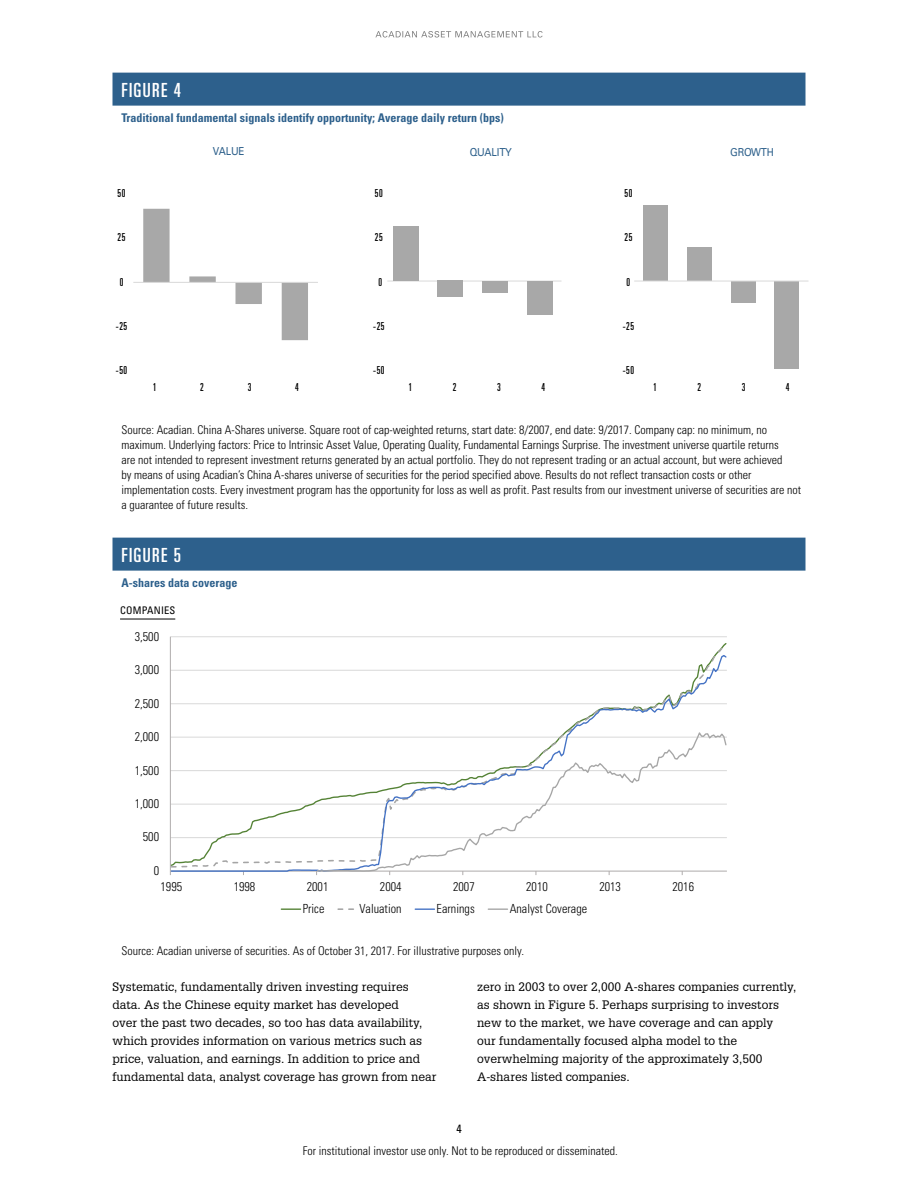
<style>
.page{position:relative;width:918px;height:1188px;background:#fff}
.page>*{position:absolute;margin:0;border:0;box-sizing:border-box;transform-origin:0 0}
.chart-header{font:ultra-condensed 19.5px "Univers LT Std";letter-spacing:.07em;color:#fff}
.t1{font:300 condensed 12.6px "Univers LT Std";color:#000}
.chart-disclosure{font:300 condensed 12px/15px "Univers LT Std";color:#000}
.body-first{font:12px/18px "Glypha LT Std";color:#000}
.chart-description{font:700 condensed 12px "Univers LT Std";color:#2d608c}
.t2{font:condensed 12px "Univers LT Std";color:#000}
.t3{font:ultra-condensed 10.95px "Univers LT Std";letter-spacing:.06em;color:#000;scale:.9 1}
.t4{font:10.95px "Univers LT Std";letter-spacing:-.02em;color:#2d608b;scale:.9 1}
.chart-axis-label{font:condensed 10.5px "Univers LT Std";letter-spacing:.02em;color:#000}
</style>
<div class="page">
<svg style="left:375px;top:31px;width:168px;height:7px"></svg>
<div style="left:112px;top:73px;width:694px;height:33px;background:#2d608c"></div>
<div style="left:112px;top:538px;width:694px;height:33px;background:#2d608c"></div>
<hr style="left:170px;top:636px;width:557px;height:1px;background:#d9d9d9">
<hr style="left:170px;top:637px;width:1px;height:234px;background:#afabab">
<svg style="left:170px;top:654px;width:557px;height:218px"></svg>
<svg style="left:316px;top:730px;width:411px;height:142px"></svg>
<svg style="left:281px;top:909px;width:20px;height:1px"></svg>
<svg style="left:338px;top:908px;width:16px;height:2px"></svg>
<svg style="left:415px;top:909px;width:19px;height:1px"></svg>
<svg style="left:488px;top:909px;width:20px;height:1px"></svg>
<svg style="left:143px;top:209px;width:165px;height:131px"></svg>
<hr style="left:133px;top:282px;width:185px;height:1px;background:#d9d9d9">
<hr style="left:387px;top:281px;width:175px;height:1px;background:#d9d9d9">
<div style="left:643px;top:206px;width:25px;height:75px;background:#a8a8a8"></div>
<div style="left:687px;top:248px;width:25px;height:33px;background:#a8a8a8"></div>
<div style="left:731px;top:281px;width:25px;height:21px;background:#a8a8a8"></div>
<div style="left:774px;top:281px;width:25px;height:87px;background:#a8a8a8"></div>
<hr style="left:634px;top:281px;width:175px;height:1px;background:#d9d9d9">
<div style="left:393px;top:226px;width:25px;height:55px;background:#a8a8a8"></div>
<div style="left:437px;top:281px;width:26px;height:16px;background:#a8a8a8"></div>
<div style="left:527px;top:281px;width:26px;height:34px;background:#a8a8a8"></div>
<div style="left:482px;top:281px;width:26px;height:11px;background:#a8a8a8"></div>
<hr style="left:120px;top:619px;width:55px;height:1px;background:#000">
<p class="chart-header" style="left:122px;top:79px;width:61px">FIGURE 4</p>
<p class="chart-description" style="left:122px;top:110px;width:384px">Traditional fundamental signals identify opportunity; Average daily return (bps)</p>
<p class="t3" style="left:118px;top:187px;width:10px">50</p>
<p class="t3" style="left:118px;top:231px;width:10px">25</p>
<p class="t3" style="left:120px;top:275px;width:6px">0</p>
<p class="t3" style="left:116px;top:320px;width:14px">-25</p>
<p class="t3" style="left:116px;top:364px;width:14px">-50</p>
<p class="t4" style="left:213px;top:145px;width:37px">VALUE</p>
<p class="t4" style="left:470px;top:146px;width:48px">QUALITY</p>
<p class="t4" style="left:730px;top:146px;width:50px">GROWTH</p>
<p class="t3" style="left:375px;top:187px;width:10px">50</p>
<p class="t3" style="left:375px;top:231px;width:10px">25</p>
<p class="t3" style="left:379px;top:275px;width:6px">0</p>
<p class="t3" style="left:373px;top:320px;width:14px">-25</p>
<p class="t3" style="left:373px;top:364px;width:14px">-50</p>
<p class="t3" style="left:624px;top:187px;width:10px">50</p>
<p class="t3" style="left:624px;top:231px;width:10px">25</p>
<p class="t3" style="left:627px;top:275px;width:6px">0</p>
<p class="t3" style="left:623px;top:320px;width:14px">-25</p>
<p class="t3" style="left:623px;top:364px;width:14px">-50</p>
<p class="t3" style="left:153px;top:381px;width:6px">1</p>
<p class="t3" style="left:200px;top:381px;width:6px">2</p>
<p class="t3" style="left:248px;top:381px;width:6px">3</p>
<p class="t3" style="left:295px;top:381px;width:6px">4</p>
<p class="t3" style="left:409px;top:381px;width:6px">1</p>
<p class="t3" style="left:453px;top:381px;width:6px">2</p>
<p class="t3" style="left:497px;top:381px;width:6px">3</p>
<p class="t3" style="left:541px;top:381px;width:6px">4</p>
<p class="t3" style="left:653px;top:381px;width:6px">1</p>
<p class="t3" style="left:697px;top:381px;width:6px">2</p>
<p class="t3" style="left:742px;top:381px;width:6px">3</p>
<p class="t3" style="left:786px;top:381px;width:6px">4</p>
<p class="chart-disclosure" style="left:122px;top:422px;width:681px">Source: Acadian. China A-Shares universe. Square root of cap-weighted returns, start date: 8/2007, end date: 9/2017. Company cap: no minimum, no maximum. Underlying factors: Price to Intrinsic Asset Value, Operating Quality, Fundamental Earnings Surprise. The investment universe quartile returns<br>are not intended to represent investment returns generated by an actual portfolio. They do not represent trading or an actual account, but were achieved<br>by means of using Acadian’s China A-shares universe of securities for the period specified above. Results do not reflect transaction costs or other implementation costs. Every investment program has the opportunity for loss as well as profit. Past results from our investment universe of securities are not a guarantee of future results.</p>
<p class="chart-header" style="left:122px;top:544px;width:61px">FIGURE 5</p>
<p class="chart-description" style="left:122px;top:575px;width:117px">A-shares data coverage</p>
<p class="chart-axis-label" style="left:120px;top:604px;width:57px">COMPANIES</p>
<p class="t1" style="left:135px;top:629px;width:26px">3,500</p>
<p class="t1" style="left:135px;top:662px;width:26px">3,000</p>
<p class="t1" style="left:135px;top:696px;width:26px">2,500</p>
<p class="t1" style="left:135px;top:729px;width:26px">2,000</p>
<p class="t1" style="left:135px;top:763px;width:26px">1,500</p>
<p class="t1" style="left:135px;top:796px;width:26px">1,000</p>
<p class="t1" style="left:143px;top:829px;width:18px">500</p>
<p class="t1" style="left:154px;top:863px;width:7px">0</p>
<p class="t1" style="left:161px;top:879px;width:23px">1995</p>
<p class="t1" style="left:234px;top:879px;width:23px">1998</p>
<p class="t1" style="left:307px;top:879px;width:23px">2001</p>
<p class="t1" style="left:380px;top:879px;width:23px">2004</p>
<p class="t1" style="left:453px;top:879px;width:23px">2007</p>
<p class="t1" style="left:526px;top:879px;width:23px">2010</p>
<p class="t1" style="left:599px;top:879px;width:23px">2013</p>
<p class="t1" style="left:672px;top:879px;width:23px">2016</p>
<p class="t1" style="left:303px;top:901px;width:23px">Price</p>
<p class="t1" style="left:360px;top:901px;width:44px">Valuation</p>
<p class="t1" style="left:437px;top:901px;width:40px">Earnings</p>
<p class="t1" style="left:510px;top:901px;width:79px">Analyst Coverage</p>
<p class="chart-disclosure" style="left:122px;top:943px;width:404px">Source: Acadian universe of securities. As of October 31, 2017. For illustrative purposes only.</p>
<p class="body-first" style="left:112px;top:977px;width:326px">Systematic, fundamentally driven investing requires data. As the Chinese equity market has developed<br>over the past two decades, so too has data availability, which provides information on various metrics such as price, valuation, and earnings. In addition to price and fundamental data, analyst coverage has grown from near</p>
<p class="body-first" style="left:477px;top:977px;width:321px">zero in 2003 to over 2,000 A-shares companies currently, as shown in Figure 5. Perhaps surprising to investors new to the market, we have coverage and can apply<br>our fundamentally focused alpha model to the overwhelming majority of the approximately 3,500<br>A-shares listed companies.</p>
<p class="t2" style="left:456px;top:1121px;width:7px">4</p>
<p class="chart-disclosure" style="left:303px;top:1143px;width:317px">For institutional investor use only. Not to be reproduced or disseminated.</p>
</div>
